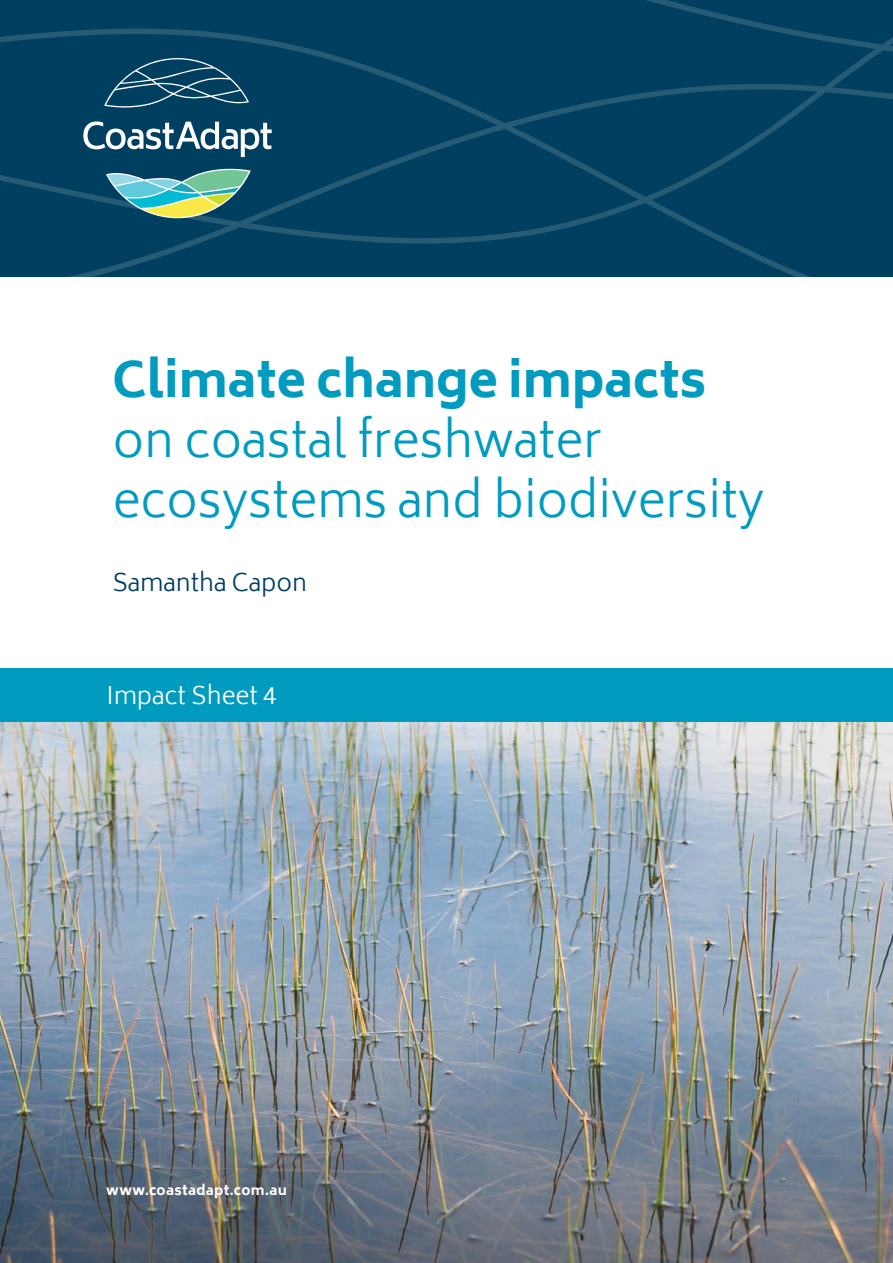
<style>
.page{position:relative;width:893px;height:1263px;background:#fff}
.page>*{position:absolute;margin:0;border:0;box-sizing:border-box;transform-origin:0 0}
.t1{font:300 48px/60px "Biryani";color:#009bbf}
.t2{font:800 48px "Biryani";color:#009bbf}
.t3{font:300 24px "Biryani";color:#003f5f}
.t4{font:300 24px "Biryani";color:#fff}
.t5{font:800 13.5px "Biryani";letter-spacing:.02em;color:#fff}
</style>
<div class="page">
<img style="left:0;top:721px;width:893px;height:542px">
<svg style="left:0;top:0;width:893px;height:276px;background:#024060"></svg>
<svg style="left:83px;top:121px;width:189px;height:36px"></svg>
<svg style="left:106px;top:168px;width:145px;height:50px;background:#5b9c92"></svg>
<svg style="left:104px;top:58px;width:145px;height:50px;background:#1d5571"></svg>
<div style="left:0;top:668px;width:893px;height:53px;background:#009bbf"></div>
<p class="t2" style="left:113px;top:352px;width:595px">Climate change impacts</p>
<p class="t1" style="left:113px;top:411px;width:653px">on coastal freshwater ecosystems and biodiversity</p>
<p class="t3" style="left:113px;top:568px;width:196px">Samantha Capon</p>
<p class="t4" style="left:107px;top:681px;width:171px">Impact Sheet 4</p>
<p class="t5" style="left:106px;top:1182px;width:182px">www.coastadapt.com.au</p>
</div>
